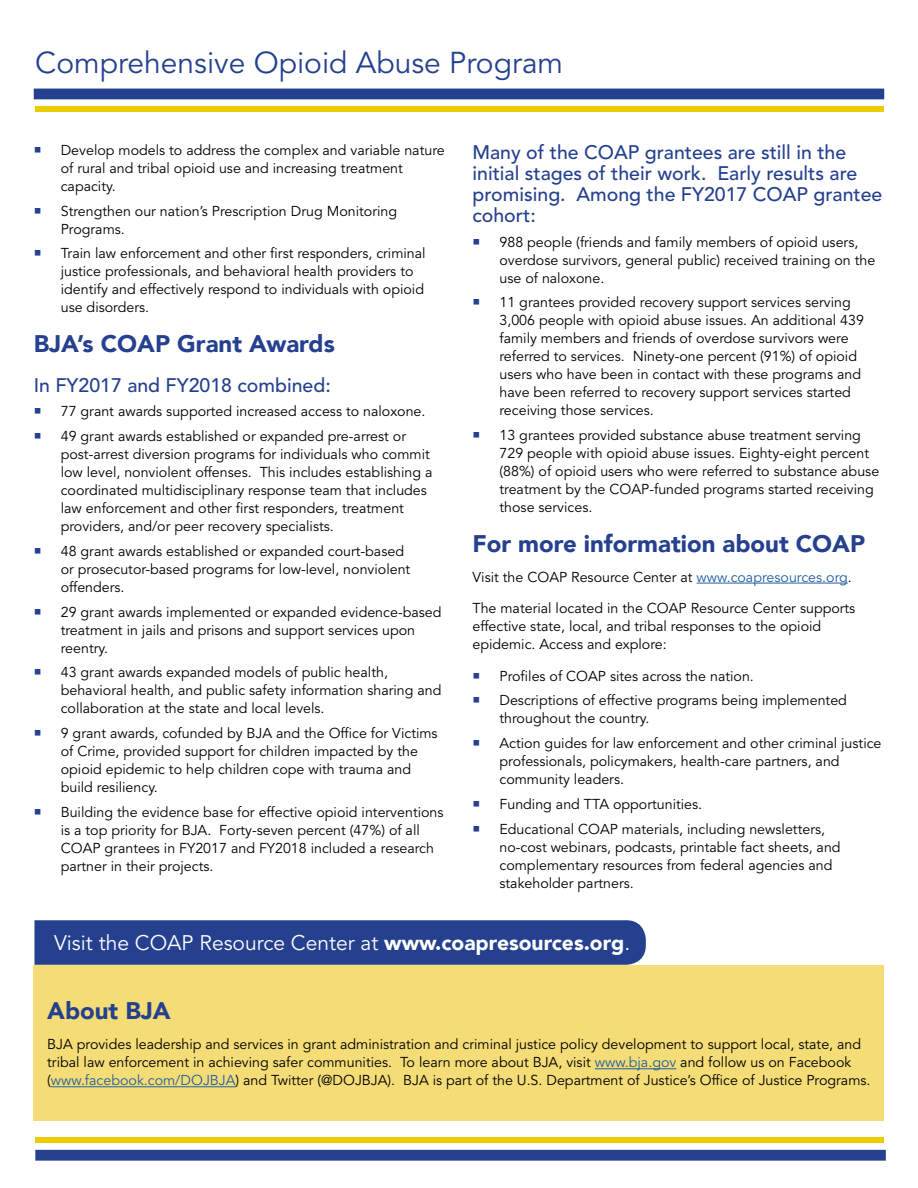
<style>
.page{position:relative;width:918px;height:1188px;background:#fff}
.page>*{position:absolute;margin:0;border:0;box-sizing:border-box;transform-origin:0 0}
.t1{font:30px "Avenir LT Std";color:#25408f}
.t2{font:900 24px "Avenir LT";color:#25408f}
.t3{font:21px "Avenir LT Std";color:#fff}
.t4{font:500 19.5px/21px "Avenir LT Std";color:#25408f}
.t5{font:14.25px/18px "Avenir LT Std";color:#000}
.s1{color:#215e9e}
.s2{font-family:"Avenir LT";font-weight:900}
</style>
<div class="page">
<div style="left:34px;top:966px;width:850px;height:155px;background:#f4dc77"></div>
<div style="left:34px;top:89px;width:850px;height:10px;background:#25408f"></div>
<div style="left:35px;top:106px;width:849px;height:5px;background:#edcd00"></div>
<hr style="left:595px;top:1068px;width:81px;height:1px;background:#215e9e">
<hr style="left:51px;top:1086px;width:185px;height:1px;background:#215e9e">
<hr style="left:697px;top:583px;width:151px;height:1px;background:#215e9e">
<div style="left:35px;top:1150px;width:851px;height:11px;background:#25408f;border:2px solid #25408f"></div>
<div style="left:35px;top:1137px;width:849px;height:5px;background:#edcd00"></div>
<div style="left:35px;top:920px;width:611px;height:45px;background:#25408f"></div>
<h1 class="t1" style="left:35px;top:45px;width:529px">Comprehensive Opioid Abuse Program</h1>
<p class="t5" style="left:61px;top:141px;width:385px">Develop models to address the complex and variable nature of rural and tribal opioid use and increasing treatment capacity.</p>
<p class="t5" style="left:61px;top:202px;width:338px">Strengthen our nation’s Prescription Drug Monitoring<br>Programs.</p>
<p class="t5" style="left:61px;top:245px;width:366px">Train law enforcement and other first responders, criminal justice professionals, and behavioral health providers to identify and effectively respond to individuals with opioid use disorders.</p>
<h2 class="t2" style="left:34px;top:329px;width:303px">BJA’s COAP Grant Awards</h2>
<h3 class="t4" style="left:34px;top:375px;width:299px">In FY2017 and FY2018 combined:</h3>
<p class="t5" style="left:61px;top:403px;width:366px">77 grant awards supported increased access to naloxone.</p>
<p class="t5" style="left:61px;top:428px;width:373px">49 grant awards established or expanded pre-arrest or post-arrest diversion programs for individuals who commit low level, nonviolent offenses. This includes establishing a coordinated multidisciplinary response team that includes law enforcement and other first responders, treatment providers, and/or peer recovery specialists.</p>
<p class="t5" style="left:61px;top:542px;width:351px">48 grant awards established or expanded court-based or prosecutor-based programs for low-level, nonviolent offenders.</p>
<p class="t5" style="left:61px;top:603px;width:382px">29 grant awards implemented or expanded evidence-based treatment in jails and prisons and support services upon reentry.</p>
<p class="t5" style="left:61px;top:664px;width:382px">43 grant awards expanded models of public health, behavioral health, and public safety information sharing and collaboration at the state and local levels.</p>
<p class="t5" style="left:61px;top:725px;width:378px">9 grant awards, cofunded by BJA and the Office for Victims of Crime, provided support for children impacted by the opioid epidemic to help children cope with trauma and build resiliency.</p>
<p class="t5" style="left:61px;top:803px;width:384px">Building the evidence base for effective opioid interventions is a top priority for BJA. Forty-seven percent (47%) of all COAP grantees in FY2017 and FY2018 included a research partner in their projects.</p>
<h3 class="t4" style="left:473px;top:142px;width:412px">Many of the COAP grantees are still in the initial stages of their work. Early results are promising. Among the FY2017 COAP grantee cohort:</h3>
<p class="t5" style="left:500px;top:233px;width:377px">988 people (friends and family members of opioid users, overdose survivors, general public) received training on the use of naloxone.</p>
<p class="t5" style="left:500px;top:294px;width:366px">11 grantees provided recovery support services serving 3,006 people with opioid abuse issues. An additional 439 family members and friends of overdose survivors were referred to services. Ninety-one percent (91%) of opioid users who have been in contact with these programs and have been referred to recovery support services started receiving those services.</p>
<p class="t5" style="left:500px;top:427px;width:381px">13 grantees provided substance abuse treatment serving 729 people with opioid abuse issues. Eighty-eight percent (88%) of opioid users who were referred to substance abuse treatment by the COAP-funded programs started receiving those services.</p>
<h2 class="t2" style="left:473px;top:529px;width:394px">For more information about COAP</h2>
<p class="t5" style="left:473px;top:568px;width:381px">Visit the COAP Resource Center at <span class="s1">www.coapresources.org</span>.</p>
<p class="t5" style="left:473px;top:600px;width:384px">The material located in the COAP Resource Center supports effective state, local, and tribal responses to the opioid epidemic. Access and explore:</p>
<p class="t5" style="left:500px;top:667px;width:256px">Profiles of COAP sites across the nation.</p>
<p class="t5" style="left:500px;top:692px;width:349px">Descriptions of effective programs being implemented throughout the country.</p>
<p class="t5" style="left:500px;top:735px;width:384px">Action guides for law enforcement and other criminal justice professionals, policymakers, health-care partners, and community leaders.</p>
<p class="t5" style="left:500px;top:795px;width:204px">Funding and TTA opportunities.</p>
<p class="t5" style="left:500px;top:820px;width:343px">Educational COAP materials, including newsletters, no-cost webinars, podcasts, printable fact sheets, and complementary resources from federal agencies and stakeholder partners.</p>
<p class="t3" style="left:54px;top:931px;width:578px">Visit the COAP Resource Center at <span class="s2">www.coapresources.org</span>.</p>
<h2 class="t2" style="left:47px;top:996px;width:125px">About BJA</h2>
<p class="t5" style="left:47px;top:1036px;width:825px">BJA provides leadership and services in grant administration and criminal justice policy development to support local, state, and tribal law enforcement in achieving safer communities. To learn more about BJA, visit <span class="s1">www.bja.gov</span> and follow us on Facebook (<span class="s1">www.facebook.com/DOJBJA</span>) and Twitter (@DOJBJA). BJA is part of the U.S. Department of Justice’s Office of Justice Programs.</p>
</div>
